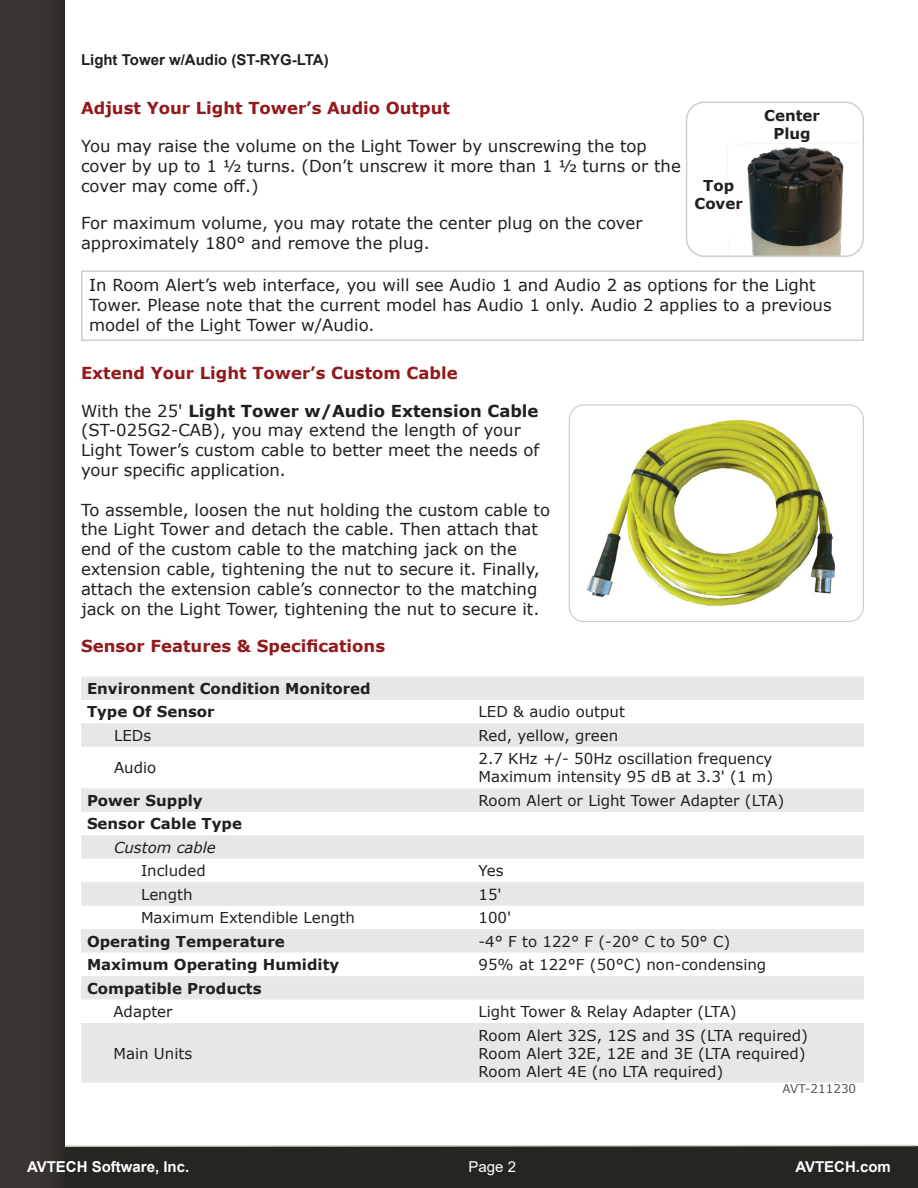
<style>
.page{position:relative;width:918px;height:1188px;background:#fff}
.page>*{position:absolute;margin:0;border:0;box-sizing:border-box;transform-origin:0 0}
.Body_Para{font:16.5px/19.8px "Verdana";color:#231f20}
.H1_Red{font:700 16.5px "Verdana";color:#93191d}
.Verdana_10_pt_Regula{font:15px "Verdana";color:#231f20}
.Verdana_10_pt_Regula-2{font:700 15px/18px "Verdana";color:#231f20;text-align:center}
.t1{font:700 15px "Arial";color:#fff}
.t2{font:700 15px "Arial";color:#231f20}
.Verdana_10_pt_Regula-3{font:italic 15px "Verdana";color:#231f20}
.t3{font:15px "Arial";color:#fff}
.t4{font:12px "Verdana";color:#57585a}
.s1{font-weight:700}
</style>
<div class="page">
<div style="left:0;top:1146px;width:918px;height:42px;background:#272522"></div>
<svg style="left:65px;top:1144px;width:853px;height:3px"></svg>
<div style="left:0;top:0;width:65px;height:1188px;background:#393632"></div>
<div style="left:81px;top:270px;width:783px;height:71px;border:2px solid #cdcece"></div>
<svg style="left:81px;top:676px;width:783px;height:407px;fill:#e6e7e9"></svg>
<img style="left:728px;top:142px;width:131px;height:112px">
<div style="left:686px;top:102px;width:178px;height:155px;border:2px solid #cdcece;border-radius:18px"></div>
<img style="left:587px;top:419px;width:248px;height:187px">
<div style="left:569px;top:404px;width:295px;height:218px;border:1px solid #cdcece;border-radius:14px"></div>
<p class="t2" style="left:81px;top:49px;width:249px">Light Tower w/Audio (ST-RYG-LTA)</p>
<p class="H1_Red" style="left:81px;top:96px;width:370px">Adjust Your Light Tower’s Audio Output</p>
<p class="Body_Para" style="left:81px;top:136px;width:601px">You may raise the volume on the Light Tower by unscrewing the top cover by up to 1 1/2 turns. (Don’t unscrew it more than 1 1/2 turns or the cover may come off.)</p>
<p class="Body_Para" style="left:81px;top:213px;width:563px">For maximum volume, you may rotate the center plug on the cover approximately 180° and remove the plug.</p>
<p class="Body_Para" style="left:89px;top:275px;width:744px">In Room Alert’s web interface, you will see Audio 1 and Audio 2 as options for the Light<br>Tower. Please note that the current model has Audio 1 only. Audio 2 applies to a previous model of the Light Tower w/Audio.</p>
<p class="H1_Red" style="left:81px;top:361px;width:378px">Extend Your Light Tower’s Custom Cable</p>
<p class="Body_Para" style="left:81px;top:401px;width:460px">With the 25' <span class="s1">Light Tower w/Audio Extension Cable </span>(ST-025G2-CAB), you may extend the length of your Light Tower’s custom cable to better meet the needs of your specific application.</p>
<p class="Body_Para" style="left:81px;top:500px;width:471px">To assemble, loosen the nut holding the custom cable to the Light Tower and detach the cable. Then attach that end of the custom cable to the matching jack on the extension cable, tightening the nut to secure it. Finally, attach the extension cable’s connector to the matching jack on the Light Tower, tightening the nut to secure it.</p>
<p class="H1_Red" style="left:81px;top:635px;width:306px">Sensor Features &amp; Specifications</p>
<p class="Verdana_10_pt_Regula-2" style="left:87px;top:679px;width:285px">Environment Condition Monitored</p>
<p class="Verdana_10_pt_Regula-2" style="left:87px;top:703px;width:129px">Type Of Sensor</p>
<p class="Verdana_10_pt_Regula" style="left:478px;top:702px;width:148px">LED &amp; audio output</p>
<p class="Verdana_10_pt_Regula" style="left:114px;top:725px;width:39px">LEDs</p>
<p class="Verdana_10_pt_Regula" style="left:478px;top:725px;width:141px">Red, yellow, green</p>
<p class="Verdana_10_pt_Regula" style="left:114px;top:758px;width:44px">Audio</p>
<p class="Verdana_10_pt_Regula-2" style="left:764px;top:107px;width:57px">Center<br>Plug</p>
<p class="Verdana_10_pt_Regula-2" style="left:694px;top:176px;width:50px">Top<br>Cover</p>
<p class="Verdana_10_pt_Regula" style="left:478px;top:749px;width:295px">2.7 KHz +/- 50Hz oscillation frequency</p>
<p class="Verdana_10_pt_Regula" style="left:478px;top:767px;width:296px">Maximum intensity 95 dB at 3.3' (1 m)</p>
<p class="Verdana_10_pt_Regula-2" style="left:87px;top:791px;width:117px">Power Supply</p>
<p class="Verdana_10_pt_Regula" style="left:478px;top:790px;width:307px">Room Alert or Light Tower Adapter (LTA)</p>
<p class="Verdana_10_pt_Regula-2" style="left:87px;top:815px;width:157px">Sensor Cable Type</p>
<p class="Verdana_10_pt_Regula-3" style="left:114px;top:837px;width:103px">Custom cable</p>
<p class="Verdana_10_pt_Regula" style="left:141px;top:860px;width:66px">Included</p>
<p class="Verdana_10_pt_Regula" style="left:478px;top:860px;width:27px">Yes</p>
<p class="Verdana_10_pt_Regula" style="left:141px;top:884px;width:53px">Length</p>
<p class="Verdana_10_pt_Regula" style="left:478px;top:884px;width:25px">15'</p>
<p class="Verdana_10_pt_Regula" style="left:141px;top:907px;width:215px">Maximum Extendible Length</p>
<p class="Verdana_10_pt_Regula" style="left:478px;top:907px;width:34px">100'</p>
<p class="Verdana_10_pt_Regula-2" style="left:87px;top:932px;width:199px">Operating Temperature</p>
<p class="Verdana_10_pt_Regula" style="left:478px;top:931px;width:253px">-4° F to 122° F (-20° C to 50° C)</p>
<p class="Verdana_10_pt_Regula-2" style="left:87px;top:955px;width:254px">Maximum Operating Humidity</p>
<p class="Verdana_10_pt_Regula" style="left:478px;top:954px;width:289px">95% at 122°F (50°C) non-condensing</p>
<p class="Verdana_10_pt_Regula-2" style="left:87px;top:979px;width:176px">Compatible Products</p>
<p class="Verdana_10_pt_Regula" style="left:113px;top:1001px;width:61px">Adapter</p>
<p class="Verdana_10_pt_Regula" style="left:478px;top:1001px;width:260px">Light Tower &amp; Relay Adapter (LTA)</p>
<p class="Verdana_10_pt_Regula" style="left:113px;top:1043px;width:80px">Main Units</p>
<p class="Verdana_10_pt_Regula" style="left:478px;top:1025px;width:331px">Room Alert 32S, 12S and 3S (LTA required)</p>
<p class="Verdana_10_pt_Regula" style="left:478px;top:1043px;width:329px">Room Alert 32E, 12E and 3E (LTA required)</p>
<p class="Verdana_10_pt_Regula" style="left:478px;top:1061px;width:246px">Room Alert 4E (no LTA required)</p>
<p class="t4" style="left:782px;top:1081px;width:75px">AVT-211230</p>
<p class="t1" style="left:27px;top:1156px;width:164px">AVTECH Software, Inc.</p>
<p class="t3" style="left:469px;top:1156px;width:49px">Page 2</p>
<p class="t1" style="left:795px;top:1156px;width:97px">AVTECH.com</p>
</div>
